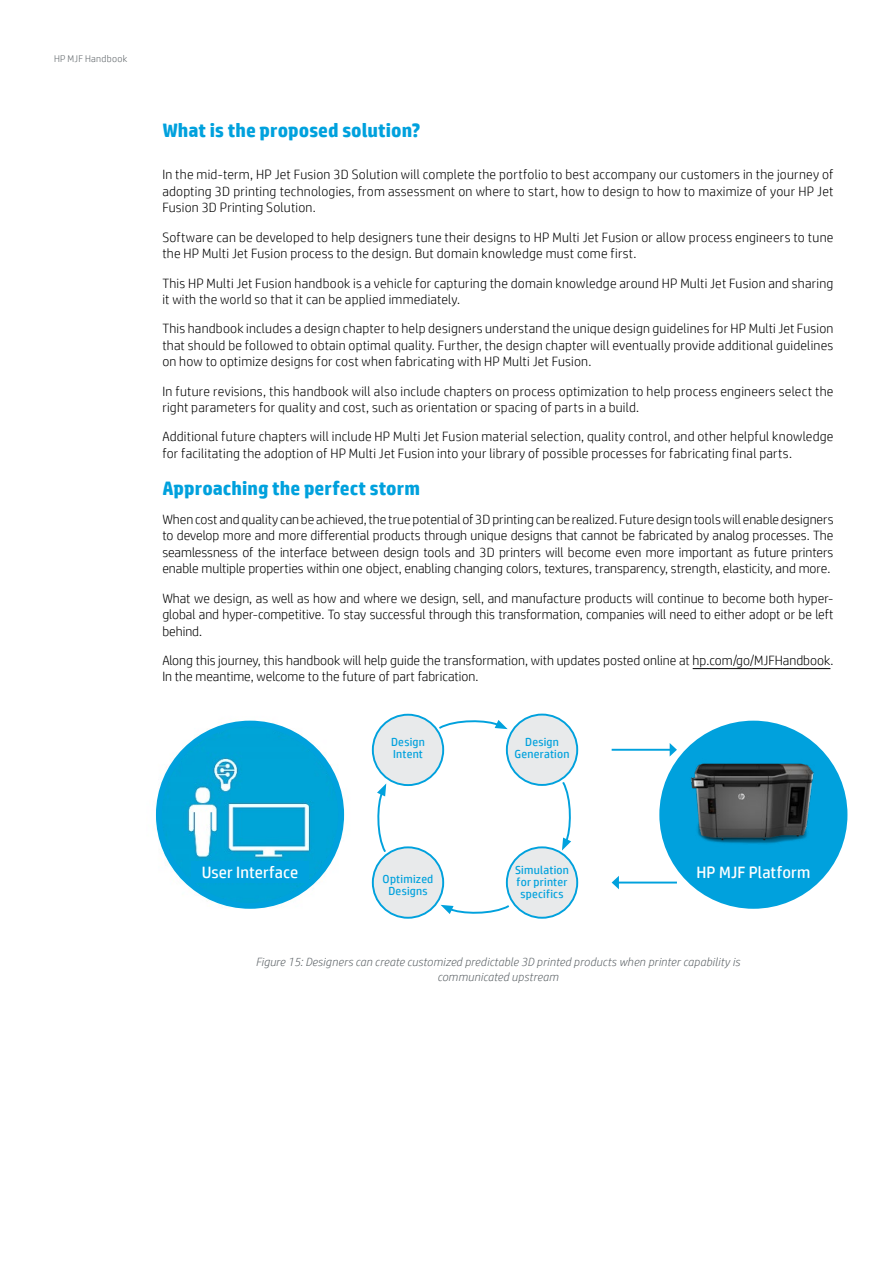
<style>
.page{position:relative;width:893px;height:1263px;background:#fff}
.page>*{position:absolute;margin:0;border:0;box-sizing:border-box;transform-origin:0 0}
.t1{font:700 19.5px "HP Simplified";color:#00a1dd}
.t2{font:16.5px "HP Simplified";letter-spacing:.005em;color:#fff}
.t3{font:300 13.5px/16.5px "HP Simplified";letter-spacing:.015em;color:#000}
.t4{font:italic 300 12px/14.4px "HP Simplified";letter-spacing:.01em;color:#5e6468;text-align:center}
.t5{font:11.55px/11.6px "HP Simplified";letter-spacing:.02em;color:#00a1dd;text-align:center}
.t6{font:300 9.75px "HP Simplified";letter-spacing:.03em;color:#5e6468}
</style>
<div class="page">
<hr style="left:693px;top:668px;width:137px;height:1px;background:#000">
<img style="left:155px;top:720px;width:190px;height:189px">
<div style="left:156px;top:721px;width:188px;height:188px;border:6px solid #00a1dd;border-radius:50%"></div>
<div style="left:662px;top:723px;width:182px;height:183px;background:#00a1dd;border-radius:50%"></div>
<div style="left:659px;top:721px;width:188px;height:188px;border:6px solid #00a1dd;border-radius:50%"></div>
<div style="left:373px;top:715px;width:70px;height:70px;background:#e8eaeb;border-radius:50%"></div>
<div style="left:372px;top:714px;width:72px;height:72px;border:2px solid #00a1dd;border-radius:50%"></div>
<div style="left:373px;top:847px;width:70px;height:71px;background:#e8eaeb;border-radius:50%"></div>
<div style="left:372px;top:846px;width:72px;height:73px;border:2px solid #00a1dd;border-radius:50%"></div>
<div style="left:507px;top:714px;width:70px;height:71px;background:#e8eaeb;border-radius:50%"></div>
<div style="left:506px;top:714px;width:72px;height:72px;border:2px solid #00a1dd;border-radius:50%"></div>
<div style="left:507px;top:847px;width:70px;height:71px;background:#e8eaeb;border-radius:50%"></div>
<div style="left:506px;top:846px;width:72px;height:73px;border:2px solid #00a1dd;border-radius:50%"></div>
<hr style="left:612px;top:749px;width:59px;height:2px;background:#00a1dd">
<svg style="left:670px;top:743px;width:7px;height:13px"></svg>
<hr style="left:618px;top:881px;width:59px;height:2px;background:#00a1dd">
<svg style="left:612px;top:876px;width:7px;height:13px"></svg>
<svg style="left:560px;top:780px;width:11px;height:70px"></svg>
<svg style="left:377px;top:783px;width:11px;height:71px"></svg>
<svg style="left:441px;top:904px;width:69px;height:10px"></svg>
<svg style="left:437px;top:720px;width:71px;height:11px"></svg>
<div style="left:191px;top:861px;width:118px;height:21px;background:#00a1dd"></div>
<img style="left:683px;top:752px;width:140px;height:92px">
<p class="t6" style="left:54px;top:52px;width:75px">HP MJF Handbook</p>
<h1 class="t1" style="left:162px;top:118px;width:259px">What is the proposed solution?</h1>
<p class="t3" style="left:162px;top:166px;width:673px;text-align:justify">In the mid-term, HP Jet Fusion 3D Solution will complete the portfolio to best accompany our customers in the journey of adopting 3D printing technologies, from assessment on where to start, how to design to how to maximize of your HP Jet Fusion 3D Printing Solution.</p>
<p class="t3" style="left:162px;top:228px;width:673px">Software can be developed to help designers tune their designs to HP Multi Jet Fusion or allow process engineers to tune the HP Multi Jet Fusion process to the design. But domain knowledge must come first.</p>
<p class="t3" style="left:162px;top:274px;width:673px">This HP Multi Jet Fusion handbook is a vehicle for capturing the domain knowledge around HP Multi Jet Fusion and sharing it with the world so that it can be applied immediately.</p>
<p class="t3" style="left:162px;top:320px;width:673px;text-align:justify">This handbook includes a design chapter to help designers understand the unique design guidelines for HP Multi Jet Fusion that should be followed to obtain optimal quality. Further, the design chapter will eventually provide additional guidelines on how to optimize designs for cost when fabricating with HP Multi Jet Fusion.</p>
<p class="t3" style="left:162px;top:382px;width:673px">In future revisions, this handbook will also include chapters on process optimization to help process engineers select the right parameters for quality and cost, such as orientation or spacing of parts in a build.</p>
<p class="t3" style="left:162px;top:428px;width:673px">Additional future chapters will include HP Multi Jet Fusion material selection, quality control, and other helpful knowledge for facilitating the adoption of HP Multi Jet Fusion into your library of possible processes for fabricating final parts.</p>
<h1 class="t1" style="left:162px;top:475px;width:259px">Approaching the perfect storm</h1>
<p class="t3" style="left:162px;top:510px;width:673px;text-align:justify">When cost and quality can be achieved, the true potential of 3D printing can be realized. Future design tools will enable designers to develop more and more differential products through unique designs that cannot be fabricated by analog processes. The seamlessness of the interface between design tools and 3D printers will become even more important as future printers enable multiple properties within one object, enabling changing colors, textures, transparency, strength, elasticity, and more.</p>
<p class="t3" style="left:162px;top:589px;width:673px;text-align:justify">What we design, as well as how and where we design, sell, and manufacture products will continue to become both hyper&shy;global and hyper-competitive. To stay successful through this transformation, companies will need to either adopt or be left behind.</p>
<p class="t3" style="left:162px;top:651px;width:673px">Along this journey, this handbook will help guide the transformation, with updates posted online at hp.com/go/MJFHandbook.<br>In the meantime, welcome to the future of part fabrication.</p>
<p class="t5" style="left:391px;top:736px;width:35px;text-align:left">Design<br>Intent</p>
<p class="t5" style="left:514px;top:736px;width:57px">Design<br>Generation</p>
<p class="t5" style="left:515px;top:864px;width:55px">Simulation for printer specifics</p>
<p class="t2" style="left:202px;top:861px;width:98px">User Interface</p>
<p class="t2" style="left:696px;top:861px;width:115px">HP MJF Platform</p>
<p class="t5" style="left:383px;top:873px;width:52px">Optimized<br>Designs</p>
<p class="t4" style="left:256px;top:954px;width:486px">Figure 15: Designers can create customized predictable 3D printed products when printer capability is communicated upstream</p>
</div>
